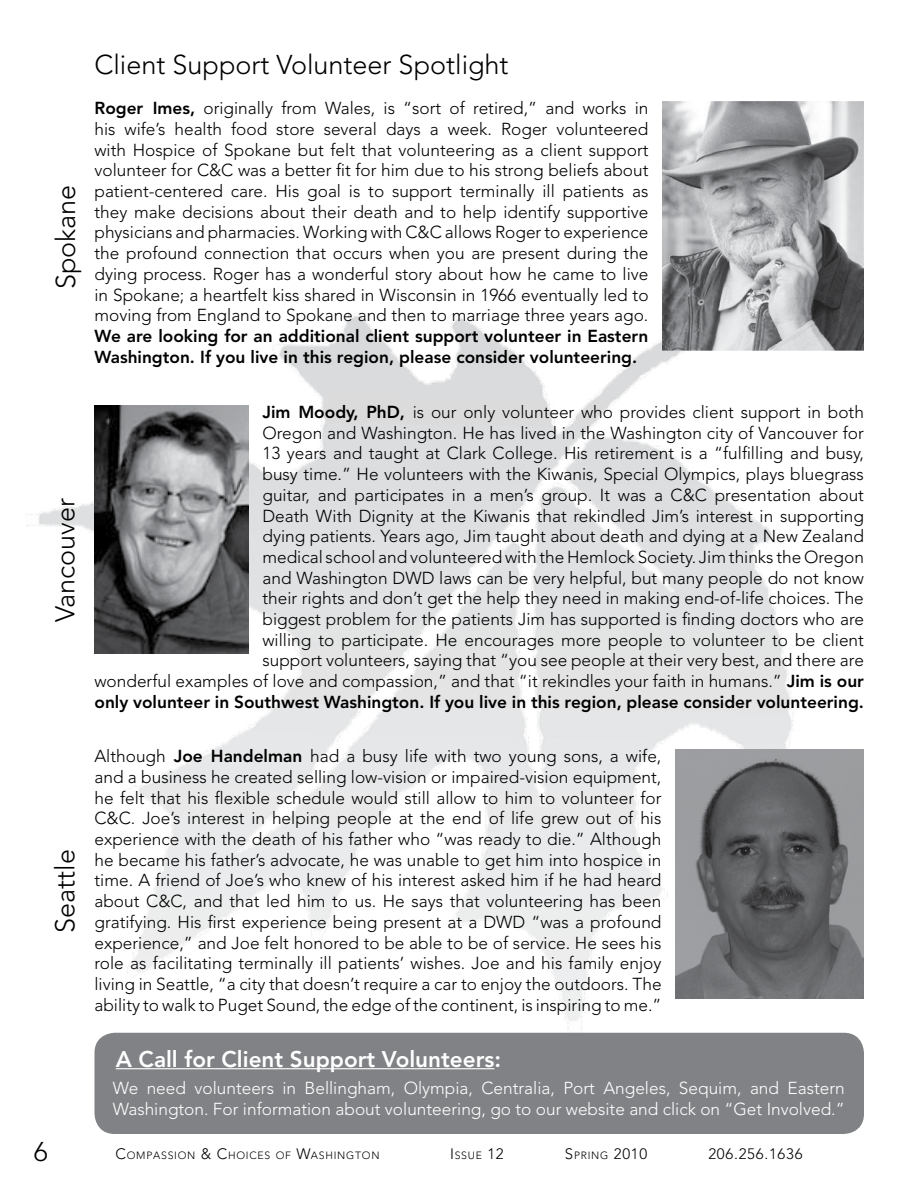
<style>
.page{position:relative;width:918px;height:1188px;background:#fff}
.page>*{position:absolute;margin:0;border:0;box-sizing:border-box;transform-origin:0 0}
.t1{font:300 27px "Avenir LT Std";color:#000}
.t2{font:800 22.5px "Avenir LT Std";color:#fff}
.t3{font:300 17.25px/20.7px "Avenir LT Std";color:#000;text-align:justify}
.t4{font:300 17.25px/20.7px "Avenir LT Std";color:#fff}
.t5{font:800 17.25px/20.7px "Avenir LT Std";color:#000}
.t6{font:300 15px "Avenir LT Std";letter-spacing:.05em;color:#000}
.t7{font:300 15px "Avenir LT Std";color:#000}
.t8{font:300 10.5px "Avenir LT Std";letter-spacing:.07em;color:#000}
.s1{font-weight:800}
.s2{font-style:inherit}
.s3{font-size:15px}
.s4{font-size:10.5px}
</style>
<div class="page">
<img style="left:27px;top:314px;width:829px;height:735px">
<img style="left:94px;top:405px;width:155px;height:249px">
<img style="left:675px;top:749px;width:189px;height:250px">
<img style="left:662px;top:101px;width:202px;height:249px">
<div style="left:94px;top:1033px;width:770px;height:101px;background:#808285;border-radius:20px"></div>
<hr style="left:116px;top:1068px;width:378px;height:1px;background:#fff">
<h1 class="t1" style="left:50px;top:289px;width:106px;rotate:-90deg">Spokane</h1>
<h1 class="t1" style="left:94px;top:49px;width:416px">Client Support Volunteer Spotlight</h1>
<p class="t3" style="left:94px;top:98px;width:556px"><span class="s1">Roger Imes,</span> originally from Wales, is “sort of retired,” and works in his wife’s health food store several days a week. Roger volunteered with Hospice of Spokane but felt that volunteering as a client support volunteer for C&amp;C was a better fit for him due to his strong beliefs about patient-centered care. His goal is to support terminally ill patients as they make decisions about their death and to help identify supportive physicians and pharmacies. Working with C&amp;C allows Roger to experience the profound connection that occurs when you are present during the dying process. Roger has a wonderful story about how he came to live in Spokane; a heartfelt kiss shared in Wisconsin in 1966 eventually led to moving from England to Spokane and then to marriage three years ago.</p>
<p class="t5" style="left:94px;top:326px;width:556px">We are looking for an additional client support volunteer in Eastern<br>Washington. If you live in this region, please consider volunteering.</p>
<h1 class="t1" style="left:49px;top:622px;width:126px;rotate:-90deg">Vancouver</h1>
<h1 class="t1" style="left:49px;top:933px;width:85px;rotate:-90deg">Seattle</h1>
<h1 class="t1" style="left:34px;top:1136px;width:16px">6</h1>
<p class="t3" style="left:95px;top:402px;width:771px;text-align:right"><span class="s1">Jim Moody, PhD,</span> is our only volunteer who provides client support in both<br>Oregon and Washington. He has lived in the Washington city of Vancouver for<br>13 years and taught at Clark College. His retirement is a “fulfilling and busy,<br>busy time.” He volunteers with the Kiwanis, Special Olympics, plays bluegrass<br>guitar, and participates in a men’s group. It was a C&amp;C presentation about<br>Death With Dignity at the Kiwanis that rekindled Jim’s interest in supporting<br>dying patients. Years ago, Jim taught about death and dying at a New Zealand<br>medical school and volunteered with the Hemlock Society. Jim thinks the Oregon<br>and Washington DWD laws can be very helpful, but many people do not know<br>their rights and don’t get the help they need in making end-of-life choices. The<br>biggest problem for the patients Jim has supported is finding doctors who are<br>willing to participate. He encourages more people to volunteer to be client<br>support volunteers, saying that “you see people at their very best, and there are<br>wonderful examples of love and compassion,” and that “it rekindles your faith in humans.” <span class="s1">Jim is our only volunteer in Southwest Washington. If you live in this region, please consider volunteering.</span></p>
<p class="t3" style="left:94px;top:746px;width:569px">Although <span class="s1">Joe Handelman</span> had a busy life with two young sons, a wife, and a business he created selling low-vision or impaired-vision equipment, he felt that his flexible schedule would still allow to him to volunteer for C&amp;C. Joe’s interest in helping people at the end of life grew out of his experience with the death of his father who “was ready to die.” Although he became his father’s advocate, he was unable to get him into hospice in time. A friend of Joe’s who knew of his interest asked him if he had heard about C&amp;C, and that led him to us. He says that volunteering has been gratifying. His first experience being present at a DWD “was a profound experience,” and Joe felt honored to be able to be of service. He sees his role as facilitating terminally ill patients’ wishes. Joe and his family enjoy living in Seattle, “a city that doesn’t require a car to enjoy the outdoors. The ability to walk to Puget Sound, the edge of the continent, is inspiring to me.”</p>
<h2 class="t2" style="left:116px;top:1045px;width:387px">A Call for Client Support Volunteers<span class="s2">:</span></h2>
<p class="t4" style="left:113px;top:1078px;width:733px">We need volunteers in Bellingham, Olympia, Centralia, Port Angeles, Sequim, and Eastern<br>Washington. For information about volunteering, go to our website and click on “Get Involved.”</p>
<p class="t8" style="left:116px;top:1149px;width:265px"><span class="s3">C</span>OMPASSION <span class="s3">&amp; C</span>HOICES OF <span class="s3">W</span>ASHINGTON</p>
<p class="t8" style="left:450px;top:1149px;width:55px"><span class="s3">I</span>SSUE <span class="s3">12</span></p>
<p class="t7" style="left:565px;top:1145px;width:84px">S<span class="s4">PRING</span> 2010</p>
<p class="t6" style="left:708px;top:1145px;width:96px">206.256.1636</p>
</div>
